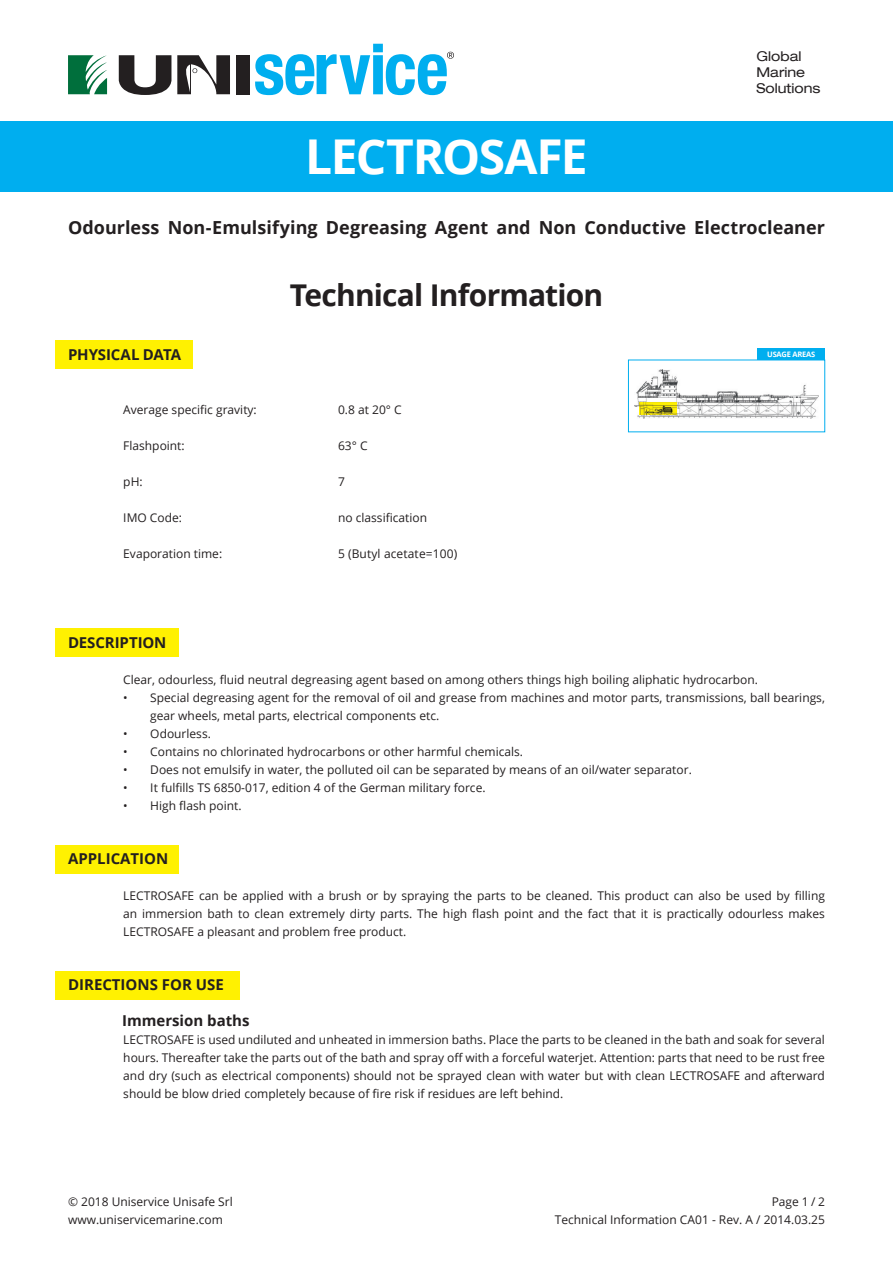
<style>
.page{position:relative;width:893px;height:1263px;background:#fff}
.page>*{position:absolute;margin:0;border:0;box-sizing:border-box;transform-origin:0 0}
.t1{font:700 48px "Open Sans";letter-spacing:-.035em;color:#fff}
.t2{font:700 30px "Open Sans";letter-spacing:-.03em;color:#231f20}
.t3{font:700 18px "Open Sans";letter-spacing:.005em;color:#231f20}
.t4{font:700 15px "Open Sans";color:#231f20}
.t5{font:expanded 13.5px/16.2px "Helvetica Neue LT Com";color:#231f20}
.t6{font:12px/18px "Open Sans";color:#231f20;text-align:justify}
.t7{font:700 7.5px "Open Sans";letter-spacing:-.03em;color:#fff}
</style>
<div class="page">
<div style="left:55px;top:340px;width:137px;height:29px;background:#fff101"></div>
<div style="left:55px;top:628px;width:124px;height:29px;background:#fff101"></div>
<div style="left:55px;top:844px;width:124px;height:29px;background:#fff101"></div>
<div style="left:55px;top:971px;width:185px;height:28px;background:#fff101"></div>
<img style="left:634px;top:369px;width:185px;height:50px">
<img style="left:640px;top:402px;width:36px;height:13px">
<div style="left:757px;top:349px;width:68px;height:11px;background:#00aeef"></div>
<div style="left:0;top:121px;width:893px;height:70px;background:#00aeef"></div>
<svg style="left:255px;top:44px;width:199px;height:51px"></svg>
<div style="left:236px;top:55px;width:14px;height:39px;background:#231f20"></div>
<svg style="left:119px;top:55px;width:111px;height:40px"></svg>
<svg style="left:68px;top:55px;width:39px;height:39px"></svg>
<h1 class="t1" style="left:305px;top:123px;width:284px">LECTROSAFE</h1>
<p class="t5" style="left:756px;top:48px;width:65px">Global<br>Marine<br>Solutions</p>
<h3 class="t3" style="left:68px;top:215px;width:758px">Odourless Non-Emulsifying Degreasing Agent and Non Conductive Electrocleaner</h3>
<p class="t4" style="left:68px;top:344px;width:115px">PHYSICAL DATA</p>
<h2 class="t2" style="left:290px;top:274px;width:315px">Technical Information</h2>
<p class="t6" style="left:123px;top:400px;width:135px">Average specific gravity:</p>
<p class="t6" style="left:338px;top:400px;width:65px">0.8 at 20° C</p>
<p class="t6" style="left:123px;top:436px;width:63px">Flashpoint:</p>
<p class="t6" style="left:338px;top:436px;width:31px">63° C</p>
<p class="t6" style="left:123px;top:472px;width:21px">pH:</p>
<p class="t6" style="left:338px;top:472px;width:8px">7</p>
<p class="t6" style="left:123px;top:508px;width:60px">IMO Code:</p>
<p class="t6" style="left:338px;top:508px;width:91px">no classification</p>
<p class="t6" style="left:123px;top:544px;width:100px">Evaporation time:</p>
<p class="t6" style="left:338px;top:544px;width:121px">5 (Butyl acetate=100)</p>
<p class="t7" style="left:767px;top:349px;width:49px">USAGE AREAS</p>
<p class="t4" style="left:68px;top:632px;width:100px">DESCRIPTION</p>
<p class="t6" style="left:123px;top:670px;width:636px">Clear, odourless, fluid neutral degreasing agent based on among others things high boiling aliphatic hydrocarbon.</p>
<p class="t6" style="left:150px;top:688px;width:676px;text-indent:-27px">• Special degreasing agent for the removal of oil and grease from machines and motor parts, transmissions, ball bearings, gear wheels, metal parts, electrical components etc.</p>
<p class="t6" style="left:123px;top:724px;width:89px">• Odourless.</p>
<p class="t6" style="left:123px;top:742px;width:401px">• Contains no chlorinated hydrocarbons or other harmful chemicals.</p>
<p class="t6" style="left:123px;top:760px;width:570px">• Does not emulsify in water, the polluted oil can be separated by means of an oil/water separator.</p>
<p class="t6" style="left:123px;top:778px;width:364px">• It fulfills TS 6850-017, edition 4 of the German military force.</p>
<p class="t6" style="left:123px;top:796px;width:120px">• High flash point.</p>
<p class="t4" style="left:68px;top:848px;width:102px">APPLICATION</p>
<p class="t6" style="left:123px;top:886px;width:703px">LECTROSAFE can be applied with a brush or by spraying the parts to be cleaned. This product can also be used by filling an immersion bath to clean extremely dirty parts. The high flash point and the fact that it is practically odourless makes LECTROSAFE a pleasant and problem free product.</p>
<p class="t4" style="left:68px;top:974px;width:157px">DIRECTIONS FOR USE</p>
<p class="t4" style="left:122px;top:1010px;width:129px">Immersion baths</p>
<p class="t6" style="left:123px;top:1030px;width:703px">LECTROSAFE is used undiluted and unheated in immersion baths. Place the parts to be cleaned in the bath and soak for several hours. Thereafter take the parts out of the bath and spray off with a forceful waterjet. Attention: parts that need to be rust free and dry (such as electrical components) should not be sprayed clean with water but with clean LECTROSAFE and afterward should be blow dried completely because of fire risk if residues are left behind.</p>
<p class="t6" style="left:68px;top:1192px;width:166px">© 2018 Uniservice Unisafe Srl</p>
<p class="t6" style="left:772px;top:1192px;width:55px">Page 1 / 2</p>
<p class="t6" style="left:68px;top:1210px;width:156px">www.uniservicemarine.com</p>
<p class="t6" style="left:555px;top:1210px;width:272px">Technical Information CA01 - Rev. A / 2014.03.25</p>
</div>
